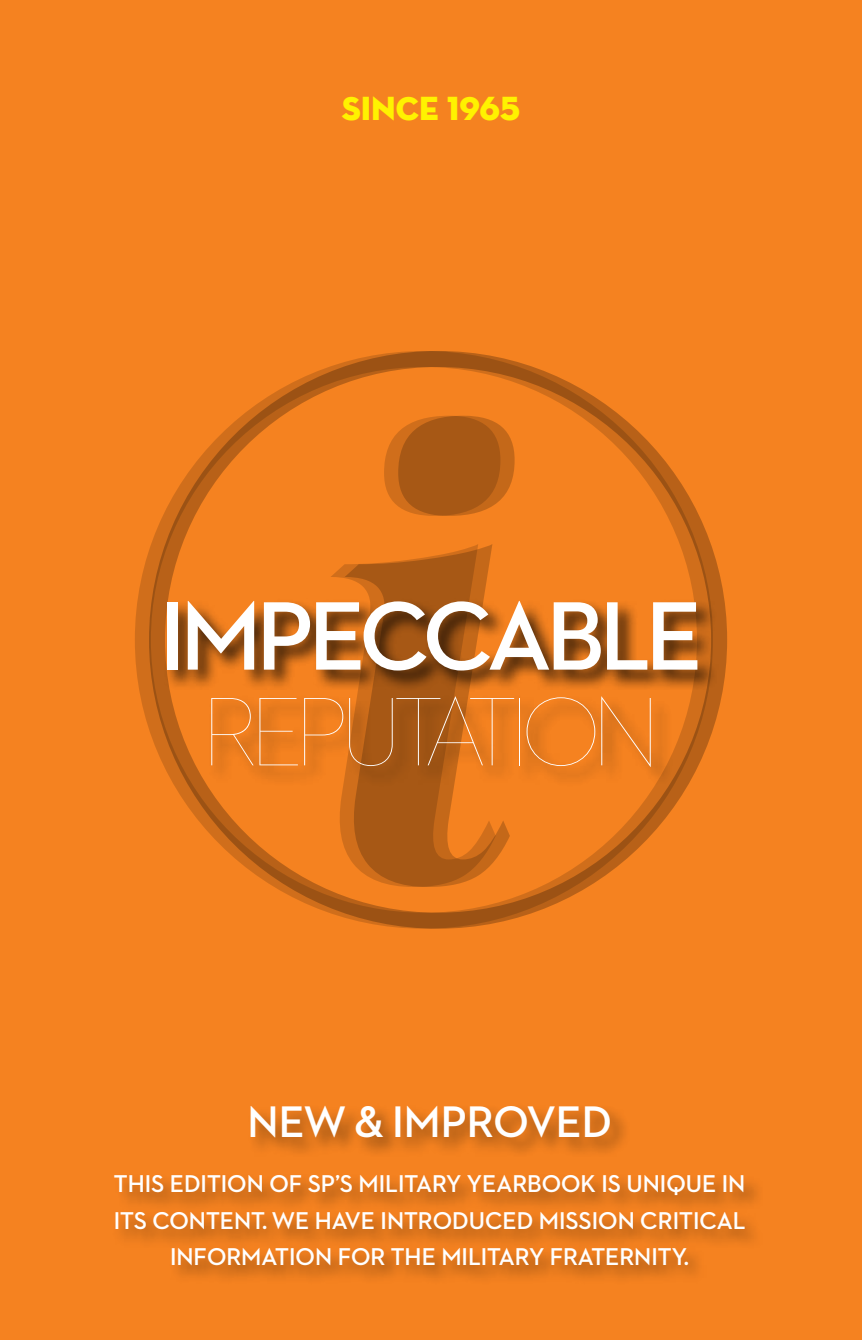
<style>
.page{position:relative;width:862px;height:1340px;background:#fff}
.page>*{position:absolute;margin:0;border:0;box-sizing:border-box;transform-origin:0 0}
.t1{font:700 99px "Neutraface 2 Display";letter-spacing:-.05em;color:#fff}
.t2{font:100 99px "Neutraface 2 Display";letter-spacing:-.05em;color:#fff}
.t3{font:700 45px "Neutraface 2 Display";color:#fff}
.t4{font:33.75px "Neutra Disp Titling";color:#fff200}
.t5{font:700 24.75px/36px "Neutraface 2 Display";color:#fff;text-align:center}
</style>
<div class="page">
<div style="left:0;top:0;width:861px;height:1339px;background:#f58220"></div>
<svg style="left:135px;top:551px;width:14px;height:177px;fill:#d06e1b"></svg>
<svg style="left:149px;top:351px;width:577px;height:577px"></svg>
<svg style="left:344px;top:416px;width:170px;height:471px"></svg>
<div style="left:164px;top:599px;width:554px;height:93px;background:#000;opacity:.75"></div>
<div style="left:208px;top:694px;width:464px;height:93px;background:#000;opacity:.75"></div>
<div style="left:112px;top:1102px;width:653px;height:183px;background:#000;opacity:.4"></div>
<h3 class="t4" style="left:341px;top:87px;width:180px">SINCE 1965</h3>
<h1 class="t1" style="left:159px;top:580px;width:544px">IMPECCABLE</h1>
<h1 class="t2" style="left:203px;top:680px;width:456px">REPUTATION</h1>
<h2 class="t3" style="left:247px;top:1096px;width:365px">NEW &amp; IMPROVED</h2>
<p class="t5" style="left:114px;top:1166px;width:633px">THIS EDITION OF SP’S MILITARY YEARBOOK IS UNIQUE IN<br>ITS CONTENT. WE HAVE INTRODUCED MISSION CRITICAL<br>INFORMATION FOR THE MILITARY FRATERNITY.</p>
</div>
